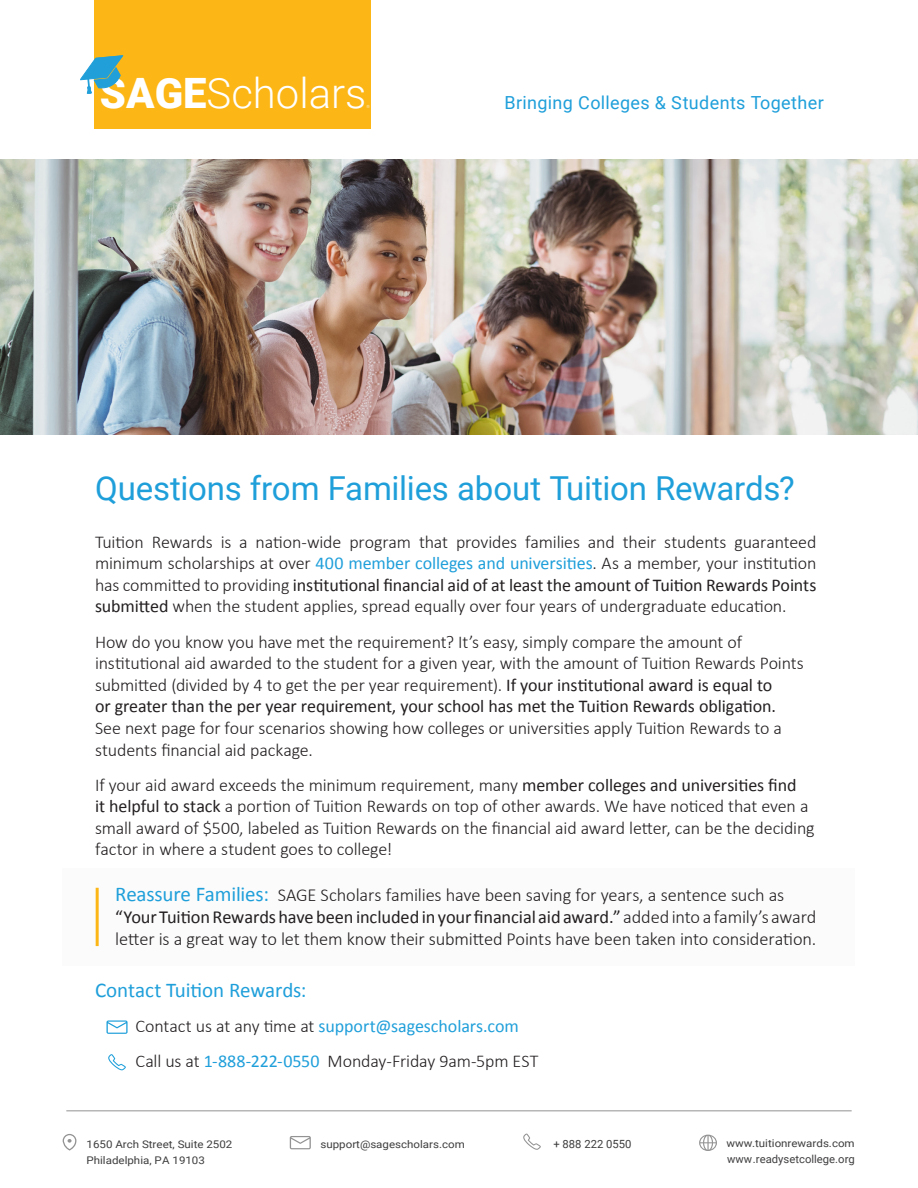
<style>
.page{position:relative;width:918px;height:1188px;background:#fff}
.page>*{position:absolute;margin:0;border:0;box-sizing:border-box;transform-origin:0 0}
.t1{font:300 41.85px "Roboto";color:#fff}
.t2{font:33px "Roboto";letter-spacing:-.01em;color:#1f9fda}
.t3{font:21px "Calibri";letter-spacing:-.005em;color:#1f9fda}
.t4{font:300 18.3px/22px "Calibri";letter-spacing:-.01em;color:#231f20}
.t5{font:300 18px/21.6px "Calibri";letter-spacing:-.01em;color:#231f20}
.t6{font:18px "Calibri";letter-spacing:-.005em;color:#1f9fda}
.t7{font:18px "Roboto";letter-spacing:.02em;color:#1f9fda}
.t8{font:11.25px "Roboto";color:#3e3e3f}
.t9{font:11.1px "Roboto";color:#413f41}
.t10{font:10.65px "Roboto";color:#3e3e3f;scale:1.09 1}
.t11{font:300 4.35px "Roboto";color:#fff}
.s1{font-weight:900}
.s2{font-weight:400;color:#1f9fda}
.s3{font-weight:400}
.s4{font-weight:400;font-size:21px;color:#1f9fda}
.s5{font-weight:300;color:#231f20}
</style>
<div class="page">
<svg style="left:523px;top:1134px;width:18px;height:16px"></svg>
<svg style="left:290px;top:1136px;width:21px;height:13px"></svg>
<svg style="left:63px;top:1134px;width:14px;height:17px"></svg>
<svg style="left:699px;top:1135px;width:18px;height:16px"></svg>
<hr style="left:66px;top:1111px;width:786px;height:1px;background:#939394">
<div style="left:94px;top:0;width:277px;height:129px;background:#fcb615"></div>
<svg style="left:80px;top:55px;width:43px;height:39px"></svg>
<img style="left:0;top:159px;width:918px;height:275px">
<div style="left:63px;top:869px;width:792px;height:97px;background:#fafafa"></div>
<svg style="left:108px;top:1054px;width:18px;height:16px"></svg>
<svg style="left:106px;top:1020px;width:22px;height:14px"></svg>
<hr style="left:96px;top:888px;width:3px;height:58px;background:#fcb615">
<p class="t1" style="left:100px;top:64px;width:268px"><span class="s1">SAGE</span>Scholars</p>
<p class="t11" style="left:366px;top:104px;width:5px">®</p>
<p class="t7" style="left:505px;top:90px;width:321px">Bringing Colleges &amp; Students Together</p>
<p class="t2" style="left:95px;top:465px;width:701px">Questions from Families about Tuition Rewards?</p>
<p class="t5" style="left:95px;top:531px;width:723px;text-align:justify">Tuition Rewards is a nation-wide program that provides families and their students guaranteed minimum scholarships at over <span class="s2">400 member colleges and universities</span>. As a member, your institution has committed to providing <span class="s3">institutional financial aid of at least the amount of Tuition Rewards Points submitted</span> when the student applies, spread equally over four years of undergraduate education.</p>
<p class="t5" style="left:95px;top:631px;width:710px">How do you know you have met the requirement? It’s easy, simply compare the amount of institutional aid awarded to the student for a given year, with the amount of Tuition Rewards Points submitted (divided by 4 to get the per year requirement). <span class="s3">If your institutional award is equal to<br>or greater than the per year requirement, your school has met the Tuition Rewards obligation.<br></span>See next page for four scenarios showing how colleges or universities apply Tuition Rewards to a students financial aid package.</p>
<p class="t5" style="left:95px;top:774px;width:721px">If your aid award exceeds the minimum requirement, many <span class="s3">member colleges and universities find<br>it helpful to stack</span> a portion of Tuition Rewards on top of other awards. We have noticed that even a small award of $500, labeled as Tuition Rewards on the financial aid award letter, can be the deciding factor in where a student goes to college!</p>
<p class="t4" style="left:115px;top:884px;width:671px"><span class="s4">Reassure Families:</span> SAGE Scholars families have been saving for years, a sentence such as</p>
<p class="t4" style="left:115px;top:906px;width:703px"><span class="s3">“Your Tuition Rewards have been included in your financial aid award.”</span> added into a family’s award letter is a great way to let them know their submitted Points have been taken into consideration.</p>
<p class="t3" style="left:95px;top:976px;width:213px">Contact Tuition Rewards:</p>
<p class="t6" style="left:136px;top:1014px;width:385px"><span class="s5">Contact us at any time at</span> support@sagescholars.com</p>
<p class="t5" style="left:136px;top:1050px;width:405px">Call us at <span class="s2">1-888-222-0550</span> Monday-Friday 9am-5pm EST</p>
<p class="t10" style="left:87px;top:1136px;width:135px">1650 Arch Street, Suite 2502</p>
<p class="t10" style="left:320px;top:1136px;width:134px">support@sagescholars.com</p>
<p class="t10" style="left:87px;top:1153px;width:110px">Philadelphia, PA 19103</p>
<p class="t8" style="left:553px;top:1136px;width:79px">+ 888 222 0550</p>
<p class="t10" style="left:727px;top:1136px;width:119px">www.tuitionrewards.com</p>
<p class="t9" style="left:727px;top:1152px;width:129px">www.readysetcollege.org</p>
</div>
